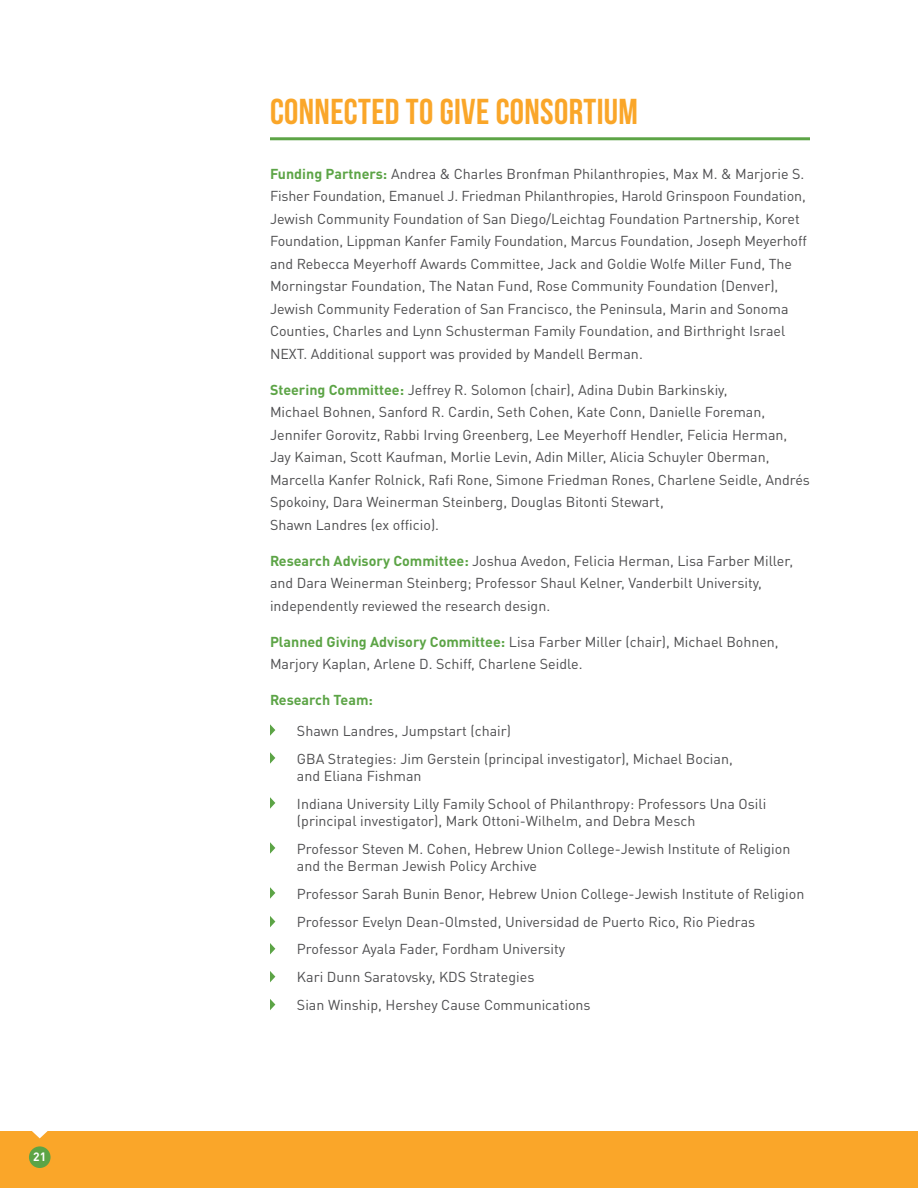
<style>
.page{position:relative;width:918px;height:1188px;background:#fff}
.page>*{position:absolute;margin:0;border:0;box-sizing:border-box;transform-origin:0 0}
.t1{font:36px "Bebas Neue";letter-spacing:.01em;color:#faa629}
.t2{font:14.25px/22.5px "DIN Pro";color:#4d4d4f}
.t3{font:700 14.25px "DIN Pro";color:#5ca446}
.t4{font:700 12px "DIN Pro";color:#fff}
.s1{font-weight:700;color:#5ca446}
</style>
<div class="page">
<div style="left:0;top:1131px;width:918px;height:57px;background:#faa629"></div>
<div style="left:29px;top:1146px;width:22px;height:22px;background:#5ca446;border-radius:50%"></div>
<svg style="left:32px;top:1131px;width:16px;height:7px"></svg>
<hr style="left:270px;top:137px;width:540px;height:3px;background:#5ca446">
<svg style="left:270px;top:724px;width:5px;height:12px"></svg>
<svg style="left:270px;top:752px;width:5px;height:12px"></svg>
<svg style="left:270px;top:797px;width:5px;height:12px"></svg>
<svg style="left:270px;top:842px;width:5px;height:12px"></svg>
<svg style="left:270px;top:887px;width:5px;height:12px"></svg>
<svg style="left:270px;top:916px;width:5px;height:11px"></svg>
<svg style="left:270px;top:943px;width:5px;height:11px"></svg>
<svg style="left:270px;top:971px;width:5px;height:11px"></svg>
<svg style="left:270px;top:999px;width:5px;height:11px"></svg>
<p class="t4" style="left:33px;top:1147px;width:15px">21</p>
<h1 class="t1" style="left:270px;top:92px;width:367px">CONNECTED TO GIVE CONSORTIUM</h1>
<p class="t2" style="left:270px;top:161px;width:538px"><span class="s1">Funding Partners:</span> Andrea &amp; Charles Bronfman Philanthropies, Max M. &amp; Marjorie S.<br>Fisher Foundation, Emanuel J. Friedman Philanthropies, Harold Grinspoon Foundation, Jewish Community Foundation of San Diego/Leichtag Foundation Partnership, Koret Foundation, Lippman Kanfer Family Foundation, Marcus Foundation, Joseph Meyerhoff and Rebecca Meyerhoff Awards Committee, Jack and Goldie Wolfe Miller Fund, The Morningstar Foundation, The Natan Fund, Rose Community Foundation (Denver), Jewish Community Federation of San Francisco, the Peninsula, Marin and Sonoma Counties, Charles and Lynn Schusterman Family Foundation, and Birthright Israel NEXT. Additional support was provided by Mandell Berman.</p>
<p class="t2" style="left:270px;top:377px;width:542px"><span class="s1">Steering Committee:</span> Jeffrey R. Solomon (chair), Adina Dubin Barkinskiy,<br>Michael Bohnen, Sanford R. Cardin, Seth Cohen, Kate Conn, Danielle Foreman, Jennifer Gorovitz, Rabbi Irving Greenberg, Lee Meyerhoff Hendler, Felicia Herman, Jay Kaiman, Scott Kaufman, Morlie Levin, Adin Miller, Alicia Schuyler Oberman, Marcella Kanfer Rolnick, Rafi Rone, Simone Friedman Rones, Charlene Seidle, Andrés Spokoiny, Dara Weinerman Steinberg, Douglas Bitonti Stewart,<br>Shawn Landres (ex officio).</p>
<p class="t2" style="left:270px;top:548px;width:525px"><span class="s1">Research Advisory Committee:</span> Joshua Avedon, Felicia Herman, Lisa Farber Miller, and Dara Weinerman Steinberg; Professor Shaul Kelner, Vanderbilt University, independently reviewed the research design.</p>
<p class="t2" style="left:270px;top:629px;width:510px"><span class="s1">Planned Giving Advisory Committee:</span> Lisa Farber Miller (chair), Michael Bohnen,<br>Marjory Kaplan, Arlene D. Schiff, Charlene Seidle.</p>
<p class="t3" style="left:270px;top:688px;width:104px">Research Team:</p>
<p class="t2" style="left:297px;top:715px;width:437px;line-height:27.9px">Shawn Landres, Jumpstart (chair)<br>GBA Strategies: Jim Gerstein (principal investigator), Michael Bocian,</p>
<p class="t2" style="left:297px;top:760px;width:471px;line-height:27.9px">and Eliana Fishman<br>Indiana University Lilly Family School of Philanthropy: Professors Una Osili</p>
<p class="t2" style="left:297px;top:805px;width:495px;line-height:27.9px">(principal investigator), Mark Ottoni-Wilhelm, and Debra Mesch<br>Professor Steven M. Cohen, Hebrew Union College-Jewish Institute of Religion</p>
<p class="t2" style="left:297px;top:850px;width:509px;line-height:27.9px">and the Berman Jewish Policy Archive<br>Professor Sarah Bunin Benor, Hebrew Union College-Jewish Institute of Religion Professor Evelyn Dean-Olmsted, Universidad de Puerto Rico, Rio Piedras Professor Ayala Fader, Fordham University<br>Kari Dunn Saratovsky, KDS Strategies<br>Sian Winship, Hershey Cause Communications</p>
</div>
